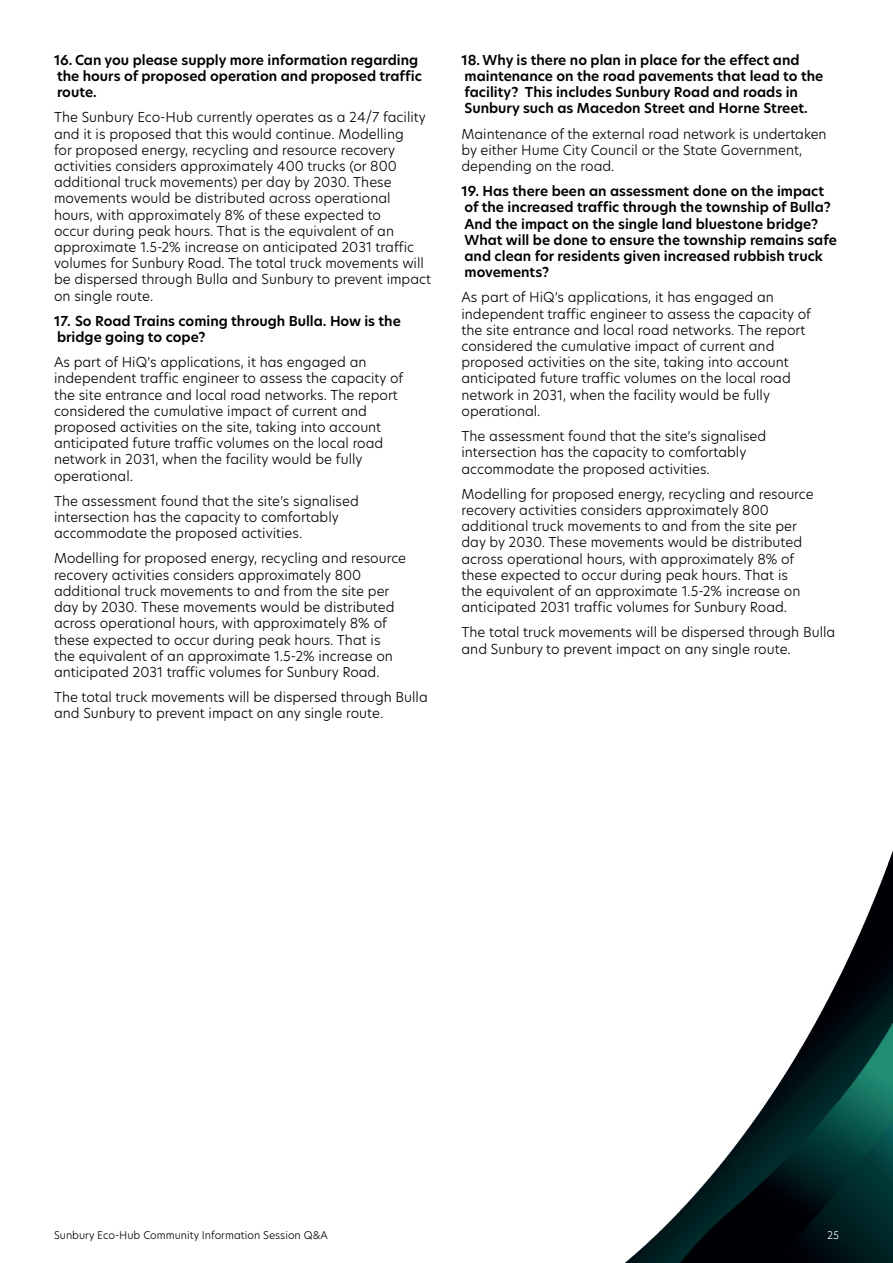
<style>
.page{position:relative;width:893px;height:1263px;background:#fff}
.page>*{position:absolute;margin:0;border:0;box-sizing:border-box;transform-origin:0 0}
.t1{font:300 13.5px/16.2px "New Hero";color:#000001}
.t2{font:600 13.5px/16.2px "New Hero";color:#000001}
.t3{font:300 10.5px "New Hero";color:#000001}
.t4{font:300 10.5px "New Hero";color:#fff}
</style>
<div class="page">
<img style="left:624px;top:850px;width:269px;height:413px">
<p class="t2" style="left:54px;top:52px;width:369px">16. Can you please supply more information regarding the hours of proposed operation and proposed traffic route.</p>
<p class="t1" style="left:54px;top:109px;width:379px">The Sunbury Eco-Hub currently operates as a 24/7 facility and it is proposed that this would continue. Modelling<br>for proposed energy, recycling and resource recovery activities considers approximately 400 trucks (or 800 additional truck movements) per day by 2030. These movements would be distributed across operational hours, with approximately 8% of these expected to<br>occur during peak hours. That is the equivalent of an approximate 1.5-2% increase on anticipated 2031 traffic volumes for Sunbury Road. The total truck movements will be dispersed through Bulla and Sunbury to prevent impact on single route.</p>
<p class="t2" style="left:54px;top:313px;width:348px">17. So Road Trains coming through Bulla. How is the bridge going to cope?</p>
<p class="t1" style="left:54px;top:354px;width:351px">As part of HiQ’s applications, it has engaged an independent traffic engineer to assess the capacity of the site entrance and local road networks. The report considered the cumulative impact of current and proposed activities on the site, taking into account anticipated future traffic volumes on the local road network in 2031, when the facility would be fully operational.</p>
<p class="t1" style="left:54px;top:492px;width:306px">The assessment found that the site’s signalised intersection has the capacity to comfortably accommodate the proposed activities.</p>
<p class="t1" style="left:54px;top:550px;width:354px">Modelling for proposed energy, recycling and resource recovery activities considers approximately 800 additional truck movements to and from the site per day by 2030. These movements would be distributed across operational hours, with approximately 8% of these expected to occur during peak hours. That is<br>the equivalent of an approximate 1.5-2% increase on anticipated 2031 traffic volumes for Sunbury Road.</p>
<p class="t1" style="left:54px;top:689px;width:375px">The total truck movements will be dispersed through Bulla and Sunbury to prevent impact on any single route.</p>
<p class="t2" style="left:461px;top:52px;width:363px">18. Why is there no plan in place for the effect and maintenance on the road pavements that lead to the facility? This includes Sunbury Road and roads in Sunbury such as Macedon Street and Horne Street.</p>
<p class="t1" style="left:461px;top:125px;width:367px">Maintenance of the external road network is undertaken by either Hume City Council or the State Government, depending on the road.</p>
<p class="t2" style="left:461px;top:183px;width:377px">19. Has there been an assessment done on the impact of the increased traffic through the township of Bulla?<br>And the impact on the single land bluestone bridge?<br>What will be done to ensure the township remains safe and clean for residents given increased rubbish truck movements?</p>
<p class="t1" style="left:461px;top:289px;width:351px">As part of HiQ’s applications, it has engaged an independent traffic engineer to assess the capacity of the site entrance and local road networks. The report considered the cumulative impact of current and proposed activities on the site, taking into account anticipated future traffic volumes on the local road network in 2031, when the facility would be fully operational.</p>
<p class="t1" style="left:461px;top:428px;width:306px">The assessment found that the site’s signalised intersection has the capacity to comfortably accommodate the proposed activities.</p>
<p class="t1" style="left:461px;top:485px;width:354px">Modelling for proposed energy, recycling and resource recovery activities considers approximately 800 additional truck movements to and from the site per day by 2030. These movements would be distributed across operational hours, with approximately 8% of these expected to occur during peak hours. That is<br>the equivalent of an approximate 1.5-2% increase on anticipated 2031 traffic volumes for Sunbury Road.</p>
<p class="t1" style="left:461px;top:624px;width:375px">The total truck movements will be dispersed through Bulla and Sunbury to prevent impact on any single route.</p>
<p class="t3" style="left:54px;top:1227px;width:275px">Sunbury Eco-Hub Community Information Session Q&amp;A</p>
<p class="t4" style="left:827px;top:1227px;width:13px">25</p>
</div>
